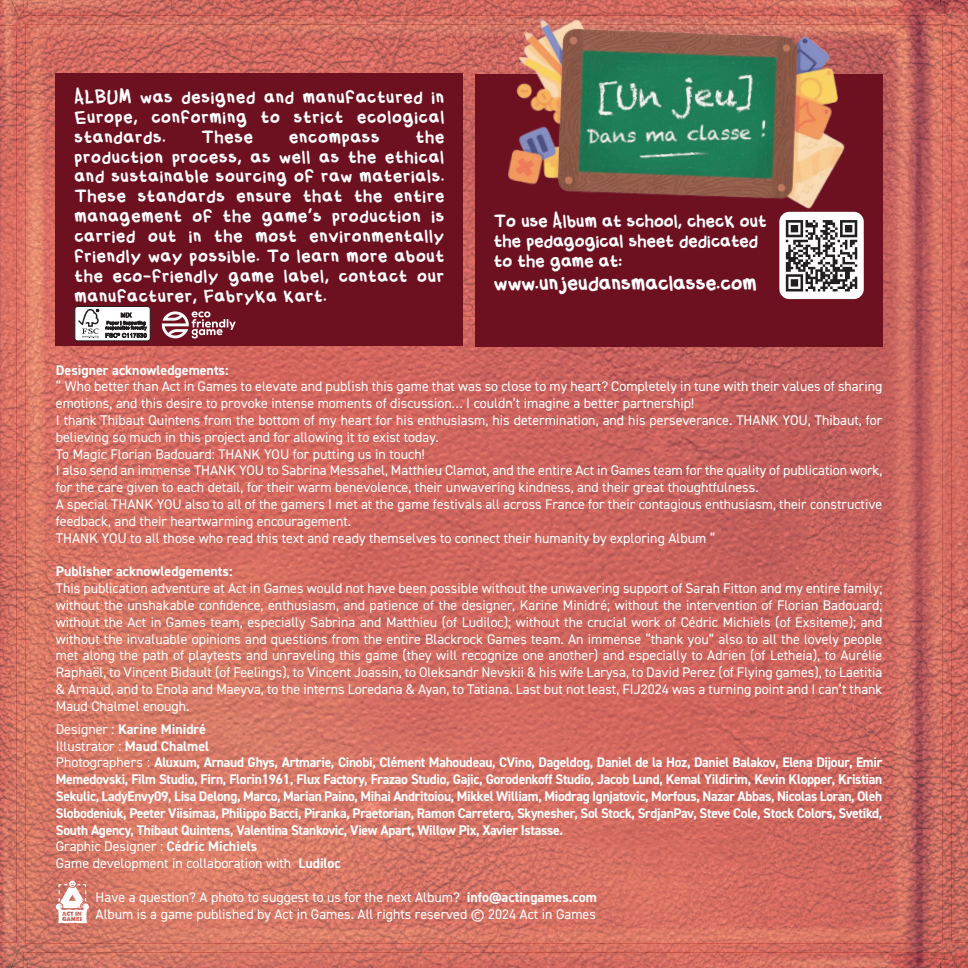
<style>
.page{position:relative;width:968px;height:968px;background:#fff}
.page>*{position:absolute;margin:0;border:0;box-sizing:border-box;transform-origin:0 0}
.t1{font:19.25px "Flabby Bumshandwriting";color:#fff}
.t2{font:16.62px/19.9px "Flabby Bumshandwriting";letter-spacing:.04em;color:#fff;text-align:justify}
.t3{font:16.62px/19.9px "Flabby Bumshandwriting";color:#fff}
.t4{font:14px/16.8px "DIN2014";color:#fff}
.t5{font:700 14px/16.8px "DIN2014";letter-spacing:-.02em;color:#fff}
.t6{font:700 14px "DIN2014";color:#fff}
.s1{font-weight:400}
.s2{font-weight:700}
</style>
<div class="page">
<img style="left:0;top:0;width:967px;height:967px">
<div style="left:56px;top:74px;width:407px;height:272px;background:#6d1121"></div>
<div style="left:75px;top:306px;width:75px;height:35px;background:#fff;border-radius:3px"></div>
<div style="left:75px;top:306px;width:75px;height:35px;border:1px solid #231f20;border-radius:3px"></div>
<svg style="left:78px;top:309px;width:21px;height:29px"></svg>
<svg style="left:106px;top:312px;width:41px;height:26px"></svg>
<svg style="left:162px;top:311px;width:74px;height:27px"></svg>
<svg style="left:56px;top:880px;width:33px;height:43px"></svg>
<div style="left:475px;top:74px;width:407px;height:272px;background:#6d1121"></div>
<div style="left:779px;top:212px;width:84px;height:87px;background:#fff;border-radius:10px"></div>
<svg style="left:785px;top:257px;width:72px;height:34px"></svg>
<img style="left:472px;top:0;width:406px;height:257px">
<p class="t2" style="left:74px;top:86px;width:371px">ALBUM was designed and manufactured in Europe, conforming to strict ecological standards.</p>
<p class="t2" style="left:74px;top:126px;width:371px;text-indent:341px">the production process, as well as the ethical and sustainable sourcing of raw materials.<br>These standards ensure that the entire management of the game’s production is carried out in the most environmentally friendly way possible. To learn more about the eco-friendly game label, contact our manufacturer, Fabryka kart.</p>
<p class="t2" style="left:201px;top:126px;width:53px">These</p>
<p class="t2" style="left:289px;top:126px;width:92px">encompass</p>
<p class="t3" style="left:494px;top:210px;width:274px">To use Album at school, check out the pedagogical sheet dedicated to the game at:</p>
<h1 class="t1" style="left:494px;top:267px;width:264px">www.unjeudansmaclasse.com</h1>
<p class="t6" style="left:56px;top:360px;width:174px">Designer acknowledgements:</p>
<p class="t4" style="left:56px;top:378px;width:828px">“ Who better than Act in Games to elevate and publish this game that was so close to my heart? Completely in tune with their values of sharing emotions, and this desire to provoke intense moments of discussion… I couldn’t imagine a better partnership!<br>I thank Thibaut Quintens from the bottom of my heart for his enthusiasm, his determination, and his perseverance. THANK YOU, Thibaut, for believing so much in this project and for allowing it to exist today.<br>To Magic Florian Badouard: THANK YOU for putting us in touch!<br>I also send an immense THANK YOU to Sabrina Messahel, Matthieu Clamot, and the entire Act in Games team for the quality of publication work, for the care given to each detail, for their warm benevolence, their unwavering kindness, and their great thoughtfulness.<br>A special THANK YOU also to all of the gamers I met at the game festivals all across France for their contagious enthusiasm, their constructive feedback, and their heartwarming encouragement.<br>THANK YOU to all those who read this text and ready themselves to connect their humanity by exploring Album “</p>
<p class="t6" style="left:56px;top:562px;width:178px">Publisher acknowledgements:</p>
<p class="t4" style="left:56px;top:579px;width:828px;text-align:justify">This publication adventure at Act in Games would not have been possible without the unwavering support of Sarah Fitton and my entire family; without the unshakable confidence, enthusiasm, and patience of the designer, Karine Minidré; without the intervention of Florian Badouard; without the Act in Games team, especially Sabrina and Matthieu (of Ludiloc); without the crucial work of Cédric Michiels (of Exsiteme); and without the invaluable opinions and questions from the entire Blackrock Games team. An immense “thank you” also to all the lovely people met along the path of playtests and unraveling this game (they will recognize one another) and especially to Adrien (of Letheia), to Aurélie Raphaël, to Vincent Bidault (of Feelings), to Vincent Joassin, to Oleksandr Nevskii &amp; his wife Larysa, to David Perez (of Flying games), to Laetitia &amp; Arnaud, and to Enola and Maeyva, to the interns Loredana &amp; Ayan, to Tatiana. Last but not least, FIJ2024 was a turning point and I can’t thank Maud Chalmel enough.</p>
<p class="t5" style="left:56px;top:720px;width:827px"><span class="s1">Designer :</span> Karine Minidré<br><span class="s1">Illustrator :</span> Maud Chalmel<br><span class="s1">Photographers :</span> Aluxum, Arnaud Ghys, Artmarie, Cinobi, Clément Mahoudeau, CVino, Dageldog, Daniel de la Hoz, Daniel Balakov, Elena Dijour, Emir Memedovski, Film Studio, Firn, Florin1961, Flux Factory, Frazao Studio, Gajic, Gorodenkoff Studio, Jacob Lund, Kemal Yildirim, Kevin Klopper, Kristian Sekulic, LadyEnvy09, Lisa Delong, Marco, Marian Paino, Mihai Andritoiou, Mikkel William, Miodrag Ignjatovic, Morfous, Nazar Abbas, Nicolas Loran, Oleh Slobodeniuk, Peeter Viisimaa, Philippo Bacci, Piranka, Praetorian, Ramon Carretero, Skynesher, Sol Stock, SrdjanPav, Steve Cole, Stock Colors, Svetikd, South Agency, Thibaut Quintens, Valentina Stankovic, View Apart, Willow Pix, Xavier Istasse.<br><span class="s1">Graphic Designer :</span> Cédric Michiels<br><span class="s1">Game development in collaboration with</span> Ludiloc</p>
<p class="t4" style="left:95px;top:888px;width:502px">Have a question? A photo to suggest to us for the next Album? <span class="s2">info@actingames.com<br></span>Album is a game published by Act in Games. All rights reserved © 2024 Act in Games</p>
</div>
